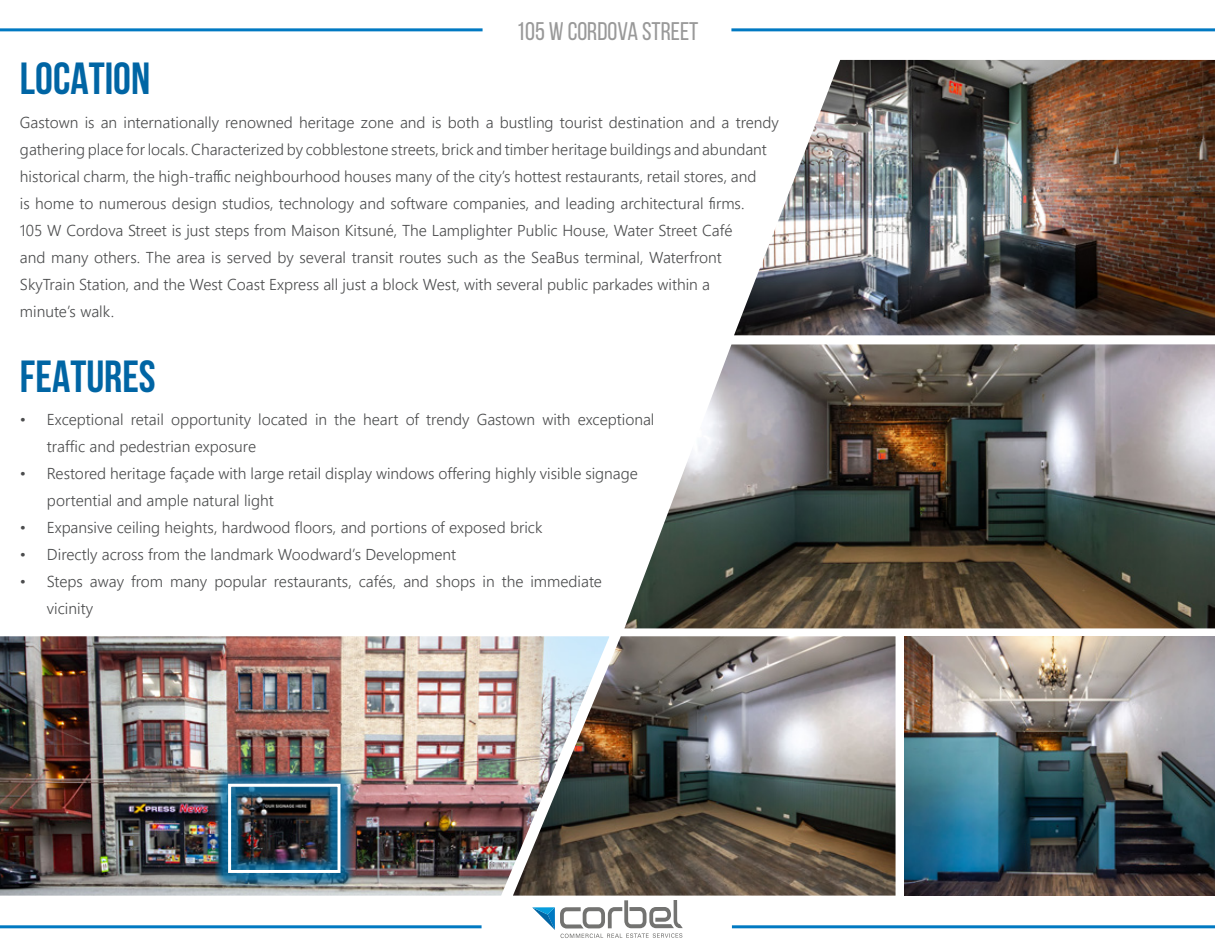
<style>
.page{position:relative;width:1215px;height:945px;background:#fff}
.page>*{position:absolute;margin:0;border:0;box-sizing:border-box;transform-origin:0 0}
.t1{font:700 45px "Bebas Neue";color:#0065a4}
.t2{font:25.5px "Bebas Neue";color:#999}
.t3{font:300 15.75px/27px "Segoe UI";color:#4b4c4d}
</style>
<div class="page">
<hr style="left:0;top:28px;width:483px;height:3px;background:#0079c2">
<hr style="left:731px;top:28px;width:484px;height:3px;background:#0079c2">
<hr style="left:0;top:925px;width:482px;height:3px;background:#0079c2">
<hr style="left:732px;top:925px;width:483px;height:3px;background:#0079c2">
<img style="left:734px;top:60px;width:481px;height:275px">
<img style="left:624px;top:344px;width:591px;height:284px">
<img style="left:609px;top:636px;width:287px;height:260px">
<img style="left:905px;top:636px;width:310px;height:260px">
<img style="left:0;top:636px;width:609px;height:260px">
<svg style="left:532px;top:900px;width:151px;height:38px"></svg>
<div style="left:215px;top:770px;width:139px;height:117px;background:#0073ae;opacity:.75"></div>
<div style="left:228px;top:784px;width:113px;height:89px;border:3px solid #fff"></div>
<p class="t2" style="left:517px;top:17px;width:183px">105 W CORDOVA STREET</p>
<p class="t1" style="left:20px;top:53px;width:132px">LOCATION</p>
<p class="t3" style="left:20px;top:108px;width:760px">Gastown is an internationally renowned heritage zone and is both a bustling tourist destination and a trendy gathering place for locals. Characterized by cobblestone streets, brick and timber heritage buildings and abundant historical charm, the high-traffic neighbourhood houses many of the city’s hottest restaurants, retail stores, and<br>is home to numerous design studios, technology and software companies, and leading architectural firms.<br>105 W Cordova Street is just steps from Maison Kitsuné, The Lamplighter Public House, Water Street Café<br>and many others. The area is served by several transit routes such as the SeaBus terminal, Waterfront SkyTrain Station, and the West Coast Express all just a block West, with several public parkades within a<br>minute’s walk.</p>
<p class="t1" style="left:20px;top:352px;width:137px">FEATURES</p>
<p class="t3" style="left:47px;top:405px;width:609px;text-indent:-27px">• Exceptional retail opportunity located in the heart of trendy Gastown with exceptional traffic and pedestrian exposure</p>
<p class="t3" style="left:47px;top:459px;width:593px;text-indent:-27px">• Restored heritage façade with large retail display windows offering highly visible signage portential and ample natural light</p>
<p class="t3" style="left:20px;top:513px;width:524px">• Expansive ceiling heights, hardwood floors, and portions of exposed brick</p>
<p class="t3" style="left:20px;top:540px;width:438px">• Directly across from the landmark Woodward’s Development</p>
<p class="t3" style="left:47px;top:567px;width:557px;text-indent:-27px">• Steps away from many popular restaurants, cafés, and shops in the immediate vicinity</p>
</div>
